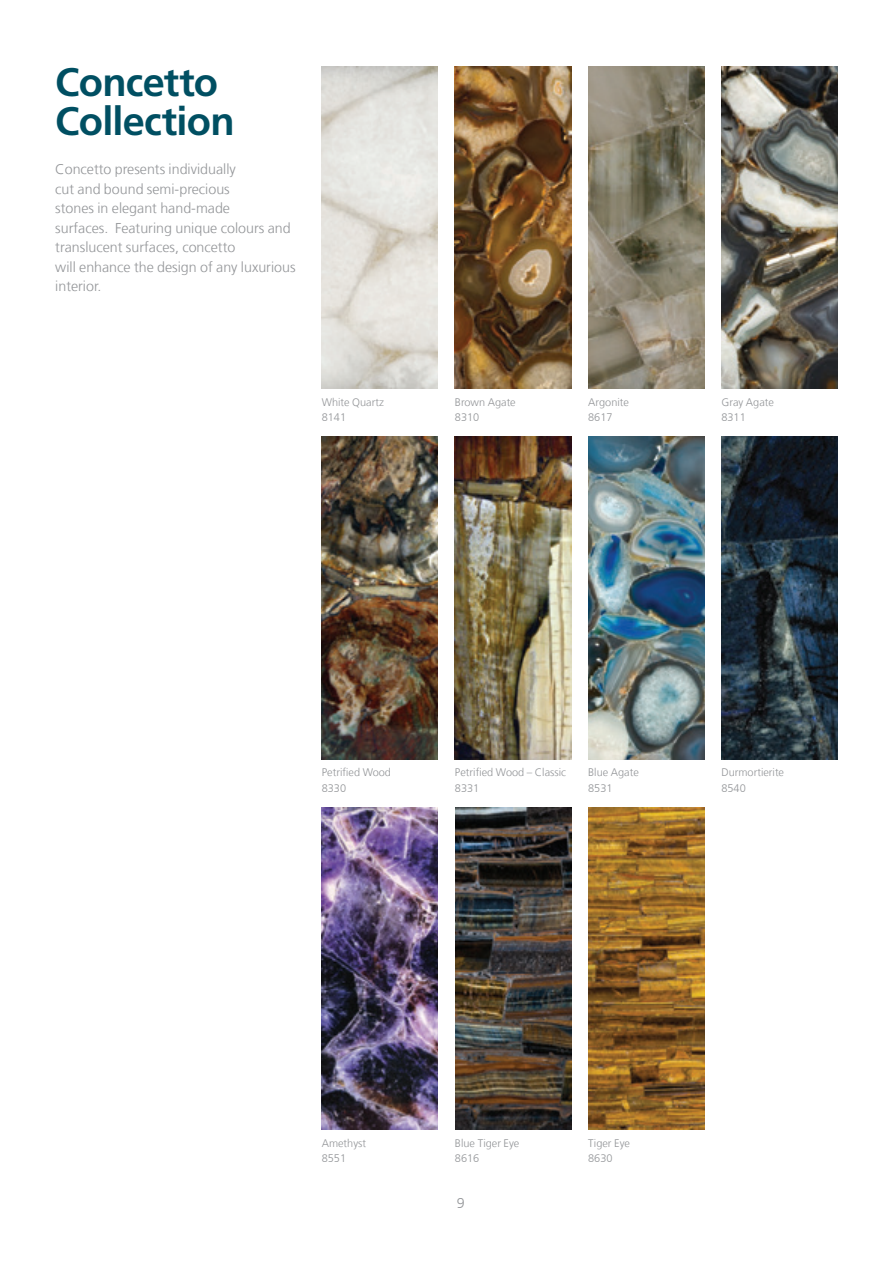
<style>
.page{position:relative;width:893px;height:1263px;background:#fff}
.page>*{position:absolute;margin:0;border:0;box-sizing:border-box;transform-origin:0 0}
.t1{font:700 39.75px/39px "Frutiger LT Std";letter-spacing:-.02em;color:#004f62}
.Captions_Publico_Tex{font:300 14.25px/19.5px "Frutiger LT Com";color:#939598}
.t2{font:300 10.95px/15.1px "Frutiger LT Com";color:#939598}
</style>
<div class="page">
<img style="left:322px;top:66px;width:116px;height:323px">
<img style="left:322px;top:807px;width:116px;height:322px">
<img style="left:455px;top:807px;width:116px;height:322px">
<img style="left:455px;top:66px;width:116px;height:323px">
<img style="left:322px;top:437px;width:116px;height:322px">
<img style="left:588px;top:807px;width:116px;height:323px">
<img style="left:588px;top:66px;width:116px;height:323px">
<img style="left:455px;top:437px;width:116px;height:322px">
<img style="left:721px;top:66px;width:117px;height:323px">
<img style="left:588px;top:437px;width:116px;height:322px">
<img style="left:721px;top:437px;width:117px;height:322px">
<p class="t1" style="left:55px;top:63px;width:181px">Concetto<br>Collection</p>
<p class="Captions_Publico_Tex" style="left:55px;top:159px;width:242px">Concetto presents individually<br>cut and bound semi-precious<br>stones in elegant hand-made<br>surfaces. Featuring unique colours and translucent surfaces, concetto<br>will enhance the design of any luxurious interior.</p>
<p class="t2" style="left:322px;top:395px;width:64px">White Quartz<br>8141</p>
<p class="t2" style="left:455px;top:395px;width:62px">Brown Agate<br>8310</p>
<p class="t2" style="left:588px;top:395px;width:42px">Argonite<br>8617</p>
<p class="t2" style="left:721px;top:395px;width:54px">Gray Agate<br>8311</p>
<p class="t2" style="left:322px;top:765px;width:71px">Petrified Wood<br>8330</p>
<p class="t2" style="left:455px;top:765px;width:112px">Petrified Wood – Classic<br>8331</p>
<p class="t2" style="left:588px;top:765px;width:52px">Blue Agate<br>8531</p>
<p class="t2" style="left:721px;top:765px;width:64px">Durmortierite<br>8540</p>
<p class="t2" style="left:322px;top:1136px;width:46px">Amethyst<br>8551</p>
<p class="t2" style="left:455px;top:1136px;width:66px">Blue Tiger Eye<br>8616</p>
<p class="Captions_Publico_Tex" style="left:455px;top:1193px;width:17px">15</p>
<p class="Captions_Publico_Tex" style="left:457px;top:1193px;width:9px">9</p>
<p class="t2" style="left:588px;top:1136px;width:43px">Tiger Eye<br>8630</p>
</div>
